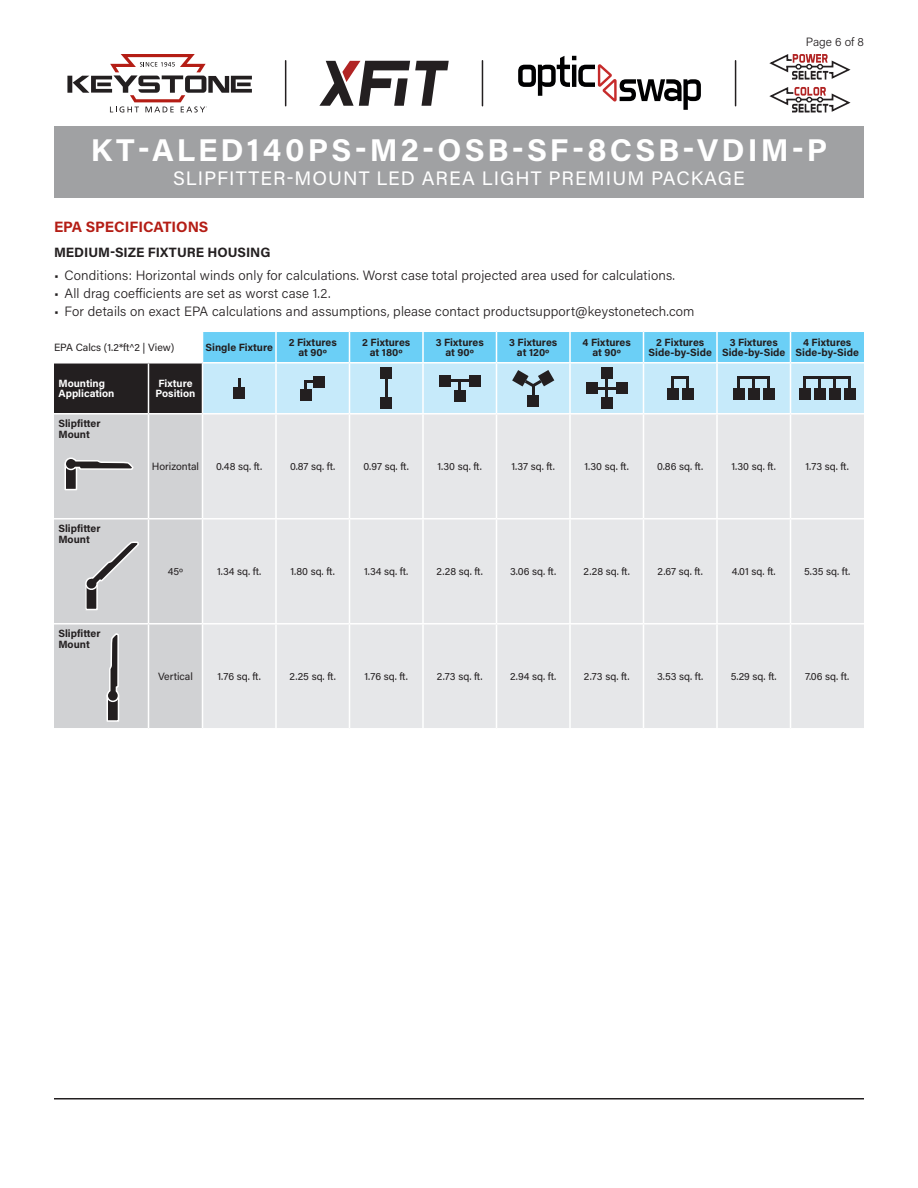
<style>
.page{position:relative;width:918px;height:1188px;background:#fff}
.page>*{position:absolute;margin:0;border:0;box-sizing:border-box;transform-origin:0 0}
.Title_Instruction{font:700 31.5px "Acumin Pro";letter-spacing:.1em;color:#fff}
.SubTitle{font:19.5px "Acumin Pro";letter-spacing:.05em;color:#fff}
.Heading_01{font:700 15px "Acumin Pro";letter-spacing:-.005em;color:#b41d15}
.t1{font:300 13.5px "Acumin Pro";letter-spacing:.01em;color:#231f20}
.Heading_02{font:700 13.5px "Acumin Pro";color:#231f20}
.Page{font:300 12px "Acumin Pro";color:#231f20}
.Table_Text{font:10.5px "Acumin Pro";color:#231f20}
.Table_Header{font:700 10.5px/10.5px "Acumin Pro";color:#231f20;text-align:center}
.Table_Header_Left{font:700 10.5px/10.5px "Acumin Pro";color:#231f20}
.Table_Header-2{font:700 10.5px/10.5px "Acumin Pro";color:#fff}
.Table_Text_Left{font:10.5px "Acumin Pro";color:#231f20}
</style>
<div class="page">
<hr style="left:54px;top:1098px;width:810px;height:2px;background:#231f20">
<div style="left:54px;top:126px;width:810px;height:72px;background:#a0a1a3"></div>
<div style="left:54px;top:415px;width:148px;height:313px;background:#d1d2d4"></div>
<div style="left:203px;top:415px;width:661px;height:313px;background:#e6e7e9"></div>
<hr style="left:148px;top:415px;width:1px;height:103px;background:#fff">
<hr style="left:275px;top:415px;width:2px;height:103px;background:#fff">
<hr style="left:349px;top:415px;width:1px;height:103px;background:#fff">
<hr style="left:422px;top:415px;width:2px;height:103px;background:#fff">
<hr style="left:496px;top:415px;width:1px;height:103px;background:#fff">
<hr style="left:569px;top:415px;width:2px;height:103px;background:#fff">
<hr style="left:643px;top:415px;width:1px;height:103px;background:#fff">
<hr style="left:716px;top:415px;width:2px;height:103px;background:#fff">
<hr style="left:790px;top:415px;width:1px;height:103px;background:#fff">
<hr style="left:54px;top:518px;width:94px;height:2px;background:#fff">
<hr style="left:148px;top:518px;width:54px;height:2px;background:#fff">
<hr style="left:148px;top:520px;width:1px;height:103px;background:#fff">
<hr style="left:202px;top:518px;width:74px;height:2px;background:#fff">
<hr style="left:276px;top:518px;width:74px;height:2px;background:#fff">
<hr style="left:275px;top:520px;width:2px;height:103px;background:#fff">
<hr style="left:350px;top:518px;width:73px;height:2px;background:#fff">
<hr style="left:349px;top:520px;width:1px;height:103px;background:#fff">
<hr style="left:423px;top:518px;width:73px;height:2px;background:#fff">
<hr style="left:422px;top:520px;width:2px;height:103px;background:#fff">
<hr style="left:496px;top:518px;width:74px;height:2px;background:#fff">
<hr style="left:496px;top:520px;width:1px;height:103px;background:#fff">
<hr style="left:570px;top:518px;width:74px;height:2px;background:#fff">
<hr style="left:569px;top:520px;width:2px;height:103px;background:#fff">
<hr style="left:644px;top:518px;width:73px;height:2px;background:#fff">
<hr style="left:643px;top:520px;width:1px;height:103px;background:#fff">
<hr style="left:717px;top:518px;width:73px;height:2px;background:#fff">
<hr style="left:716px;top:520px;width:2px;height:103px;background:#fff">
<hr style="left:790px;top:518px;width:74px;height:2px;background:#fff">
<hr style="left:790px;top:520px;width:1px;height:103px;background:#fff">
<hr style="left:54px;top:623px;width:94px;height:2px;background:#fff">
<hr style="left:148px;top:623px;width:54px;height:2px;background:#fff">
<hr style="left:148px;top:625px;width:1px;height:103px;background:#fff">
<hr style="left:202px;top:623px;width:74px;height:2px;background:#fff">
<hr style="left:276px;top:623px;width:74px;height:2px;background:#fff">
<hr style="left:275px;top:625px;width:2px;height:103px;background:#fff">
<hr style="left:350px;top:623px;width:73px;height:2px;background:#fff">
<hr style="left:349px;top:625px;width:1px;height:103px;background:#fff">
<hr style="left:423px;top:623px;width:73px;height:2px;background:#fff">
<hr style="left:422px;top:625px;width:2px;height:103px;background:#fff">
<hr style="left:496px;top:623px;width:74px;height:2px;background:#fff">
<hr style="left:496px;top:625px;width:1px;height:103px;background:#fff">
<hr style="left:570px;top:623px;width:74px;height:2px;background:#fff">
<hr style="left:569px;top:625px;width:2px;height:103px;background:#fff">
<hr style="left:644px;top:623px;width:73px;height:2px;background:#fff">
<hr style="left:643px;top:625px;width:1px;height:103px;background:#fff">
<hr style="left:717px;top:623px;width:73px;height:2px;background:#fff">
<hr style="left:716px;top:625px;width:2px;height:103px;background:#fff">
<hr style="left:790px;top:623px;width:74px;height:2px;background:#fff">
<hr style="left:790px;top:625px;width:1px;height:103px;background:#fff">
<svg style="left:54px;top:331px;width:810px;height:83px;background:#97c2d4"></svg>
<hr style="left:803px;top:376px;width:48px;height:3px;background:#231f20">
<div style="left:65px;top:464px;width:11px;height:26px;background:#231f20"></div>
<div style="left:64px;top:463px;width:13px;height:27px;border:2px solid #fff"></div>
<svg style="left:64px;top:457px;width:70px;height:14px"></svg>
<div style="left:86px;top:584px;width:11px;height:26px;background:#231f20"></div>
<div style="left:85px;top:583px;width:13px;height:27px;border:2px solid #fff"></div>
<svg style="left:83px;top:531px;width:57px;height:61px;background:#bfbfc1"></svg>
<div style="left:107px;top:695px;width:11px;height:26px;background:#231f20"></div>
<div style="left:106px;top:695px;width:13px;height:27px;border:2px solid #fff"></div>
<svg style="left:106px;top:634px;width:14px;height:69px"></svg>
<svg style="left:67px;top:54px;width:185px;height:58px"></svg>
<svg style="left:769px;top:87px;width:82px;height:26px"></svg>
<svg style="left:769px;top:54px;width:82px;height:26px"></svg>
<hr style="left:482px;top:61px;width:1px;height:45px;background:#231f20">
<hr style="left:735px;top:61px;width:1px;height:45px;background:#231f20">
<hr style="left:285px;top:61px;width:1px;height:45px;background:#231f20">
<svg style="left:319px;top:61px;width:130px;height:45px"></svg>
<svg style="left:518px;top:56px;width:183px;height:54px"></svg>
<p class="Page" style="left:806px;top:34px;width:60px">Page 6 of 8</p>
<p class="Title_Instruction" style="left:91px;top:128px;width:738px">KT-ALED140PS-M2-OSB-SF-8CSB-VDIM-P</p>
<p class="SubTitle" style="left:173px;top:164px;width:573px">SLIPFITTER-MOUNT LED AREA LIGHT PREMIUM PACKAGE</p>
<p class="Heading_01" style="left:54px;top:216px;width:156px">EPA SPECIFICATIONS</p>
<p class="Heading_02" style="left:54px;top:243px;width:218px">MEDIUM-SIZE FIXTURE HOUSING</p>
<p class="t1" style="left:54px;top:266px;width:623px">• Conditions: Horizontal winds only for calculations. Worst case total projected area used for calculations.</p>
<p class="t1" style="left:54px;top:284px;width:278px">• All drag coefficients are set as worst case 1.2.</p>
<p class="t1" style="left:54px;top:302px;width:642px">• For details on exact EPA calculations and assumptions, please contact productsupport@keystonetech.com</p>
<p class="Table_Text_Left" style="left:54px;top:340px;width:122px">EPA Calcs (1.2*ft^2 | View)</p>
<p class="Table_Header" style="left:206px;top:342px;width:69px">Single Fixture</p>
<p class="Table_Header" style="left:289px;top:336px;width:50px">2 Fixtures at 90º</p>
<p class="Table_Header" style="left:362px;top:336px;width:50px">2 Fixtures at 180º</p>
<p class="Table_Header" style="left:436px;top:336px;width:50px">3 Fixtures at 90º</p>
<p class="Table_Header" style="left:509px;top:336px;width:50px">3 Fixtures at 120º</p>
<p class="Table_Header" style="left:583px;top:336px;width:50px">4 Fixtures at 90º</p>
<p class="Table_Header" style="left:649px;top:336px;width:65px">2 Fixtures<br>Side-by-Side</p>
<p class="Table_Header" style="left:722px;top:336px;width:65px">3 Fixtures<br>Side-by-Side</p>
<p class="Table_Header" style="left:796px;top:336px;width:65px">4 Fixtures<br>Side-by-Side</p>
<p class="Table_Header-2" style="left:58px;top:378px;width:57px">Mounting<br>Application</p>
<p class="Table_Header-2" style="left:156px;top:378px;width:41px">Fixture<br>Position</p>
<p class="Table_Header_Left" style="left:58px;top:418px;width:44px">Slipfitter<br>Mount</p>
<p class="Table_Text" style="left:152px;top:459px;width:49px">Horizontal</p>
<p class="Table_Text" style="left:216px;top:459px;width:48px">0.48 sq. ft.</p>
<p class="Table_Text" style="left:290px;top:459px;width:47px">0.87 sq. ft.</p>
<p class="Table_Text" style="left:364px;top:459px;width:47px">0.97 sq. ft.</p>
<p class="Table_Text" style="left:438px;top:459px;width:46px">1.30 sq. ft.</p>
<p class="Table_Text" style="left:512px;top:459px;width:45px">1.37 sq. ft.</p>
<p class="Table_Text" style="left:585px;top:459px;width:46px">1.30 sq. ft.</p>
<p class="Table_Text" style="left:657px;top:459px;width:47px">0.86 sq. ft.</p>
<p class="Table_Text" style="left:732px;top:459px;width:46px">1.30 sq. ft.</p>
<p class="Table_Text" style="left:806px;top:459px;width:45px">1.73 sq. ft.</p>
<p class="Table_Header_Left" style="left:58px;top:523px;width:44px">Slipfitter<br>Mount</p>
<p class="Table_Header_Left" style="left:58px;top:628px;width:44px">Slipfitter<br>Mount</p>
<p class="Table_Text" style="left:168px;top:564px;width:17px">45º</p>
<p class="Table_Text" style="left:217px;top:564px;width:46px">1.34 sq. ft.</p>
<p class="Table_Text" style="left:291px;top:564px;width:46px">1.80 sq. ft.</p>
<p class="Table_Text" style="left:364px;top:564px;width:46px">1.34 sq. ft.</p>
<p class="Table_Text" style="left:437px;top:564px;width:48px">2.28 sq. ft.</p>
<p class="Table_Text" style="left:510px;top:564px;width:48px">3.06 sq. ft.</p>
<p class="Table_Text" style="left:584px;top:564px;width:48px">2.28 sq. ft.</p>
<p class="Table_Text" style="left:658px;top:564px;width:47px">2.67 sq. ft.</p>
<p class="Table_Text" style="left:732px;top:564px;width:46px">4.01 sq. ft.</p>
<p class="Table_Text" style="left:804px;top:564px;width:48px">5.35 sq. ft.</p>
<p class="Table_Text" style="left:158px;top:669px;width:36px">Vertical</p>
<p class="Table_Text" style="left:217px;top:669px;width:45px">1.76 sq. ft.</p>
<p class="Table_Text" style="left:290px;top:669px;width:48px">2.25 sq. ft.</p>
<p class="Table_Text" style="left:364px;top:669px;width:45px">1.76 sq. ft.</p>
<p class="Table_Text" style="left:437px;top:669px;width:47px">2.73 sq. ft.</p>
<p class="Table_Text" style="left:510px;top:669px;width:48px">2.94 sq. ft.</p>
<p class="Table_Text" style="left:584px;top:669px;width:47px">2.73 sq. ft.</p>
<p class="Table_Text" style="left:657px;top:669px;width:48px">3.53 sq. ft.</p>
<p class="Table_Text" style="left:731px;top:669px;width:48px">5.29 sq. ft.</p>
<p class="Table_Text" style="left:805px;top:669px;width:46px">7.06 sq. ft.</p>
</div>
